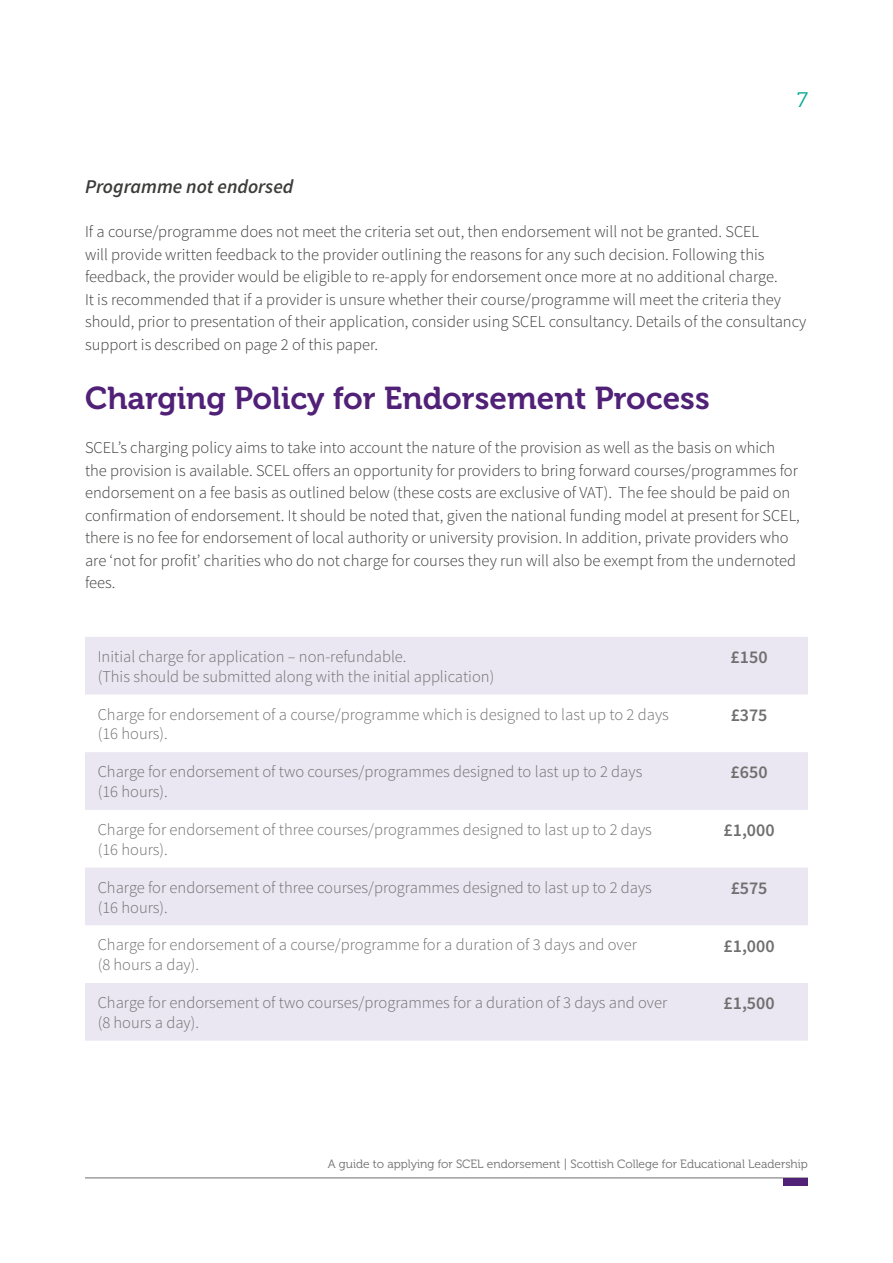
<style>
.page{position:relative;width:893px;height:1263px;background:#fff}
.page>*{position:absolute;margin:0;border:0;box-sizing:border-box;transform-origin:0 0}
.t1{font:31.5px "Museo 700";color:#512178}
.t2{font:21px "Museo 300";color:#00a894}
.t3{font:italic 600 19.5px "Source Sans Pro";color:#3c3c3b}
.t4{font:600 18px "Source Sans Pro";color:#706f6f}
.t5{font:300 16.5px/22.5px "Source Sans Pro";color:#3c3c3b}
.t6{font:300 16.5px/19.8px "Source Sans Pro";color:#706f6f}
.t7{font:12px "Museo 300";color:#706f6f}
</style>
<div class="page">
<hr style="left:85px;top:1178px;width:723px;height:1px;background:#706f6f">
<div style="left:784px;top:1178px;width:24px;height:7px;background:#512178"></div>
<svg style="left:85px;top:637px;width:723px;height:404px;fill:#eae6f2"></svg>
<p class="t2" style="left:797px;top:88px;width:12px">7</p>
<p class="t3" style="left:85px;top:175px;width:210px">Programme not endorsed</p>
<p class="t5" style="left:85px;top:221px;width:723px">If a course/programme does not meet the criteria set out, then endorsement will not be granted. SCEL<br>will provide written feedback to the provider outlining the reasons for any such decision. Following this feedback, the provider would be eligible to re-apply for endorsement once more at no additional charge.<br>It is recommended that if a provider is unsure whether their course/programme will meet the criteria they should, prior to presentation of their application, consider using SCEL consultancy. Details of the consultancy support is described on page 2 of this paper.</p>
<h1 class="t1" style="left:85px;top:381px;width:626px">Charging Policy for Endorsement Process</h1>
<p class="t5" style="left:85px;top:437px;width:716px">SCEL’s charging policy aims to take into account the nature of the provision as well as the basis on which the provision is available. SCEL offers an opportunity for providers to bring forward courses/programmes for endorsement on a fee basis as outlined below (these costs are exclusive of VAT). The fee should be paid on confirmation of endorsement. It should be noted that, given the national funding model at present for SCEL, there is no fee for endorsement of local authority or university provision. In addition, private providers who are ‘not for profit’ charities who do not charge for courses they run will also be exempt from the undernoted fees.</p>
<p class="t6" style="left:98px;top:647px;width:398px">Initial charge for application – non-refundable.<br>(This should be submitted along with the initial application)</p>
<p class="t4" style="left:731px;top:646px;width:38px">£150</p>
<p class="t6" style="left:98px;top:704px;width:573px">Charge for endorsement of a course/programme which is designed to last up to 2 days (16 hours).</p>
<p class="t4" style="left:731px;top:703px;width:38px">£375</p>
<p class="t6" style="left:98px;top:762px;width:546px">Charge for endorsement of two courses/programmes designed to last up to 2 days (16 hours).</p>
<p class="t4" style="left:731px;top:761px;width:38px">£650</p>
<p class="t6" style="left:98px;top:820px;width:556px">Charge for endorsement of three courses/programmes designed to last up to 2 days (16 hours).</p>
<p class="t4" style="left:723px;top:819px;width:53px">£1,000</p>
<p class="t6" style="left:98px;top:877px;width:556px">Charge for endorsement of three courses/programmes designed to last up to 2 days (16 hours).</p>
<p class="t4" style="left:731px;top:876px;width:38px">£575</p>
<p class="t6" style="left:98px;top:935px;width:541px">Charge for endorsement of a course/programme for a duration of 3 days and over (8 hours a day).</p>
<p class="t4" style="left:723px;top:934px;width:53px">£1,000</p>
<p class="t6" style="left:98px;top:993px;width:571px">Charge for endorsement of two courses/programmes for a duration of 3 days and over (8 hours a day).</p>
<p class="t4" style="left:723px;top:992px;width:53px">£1,500</p>
<p class="t7" style="left:328px;top:1158px;width:482px">A guide to applying for SCEL endorsement | Scottish College for Educational Leadership</p>
</div>
